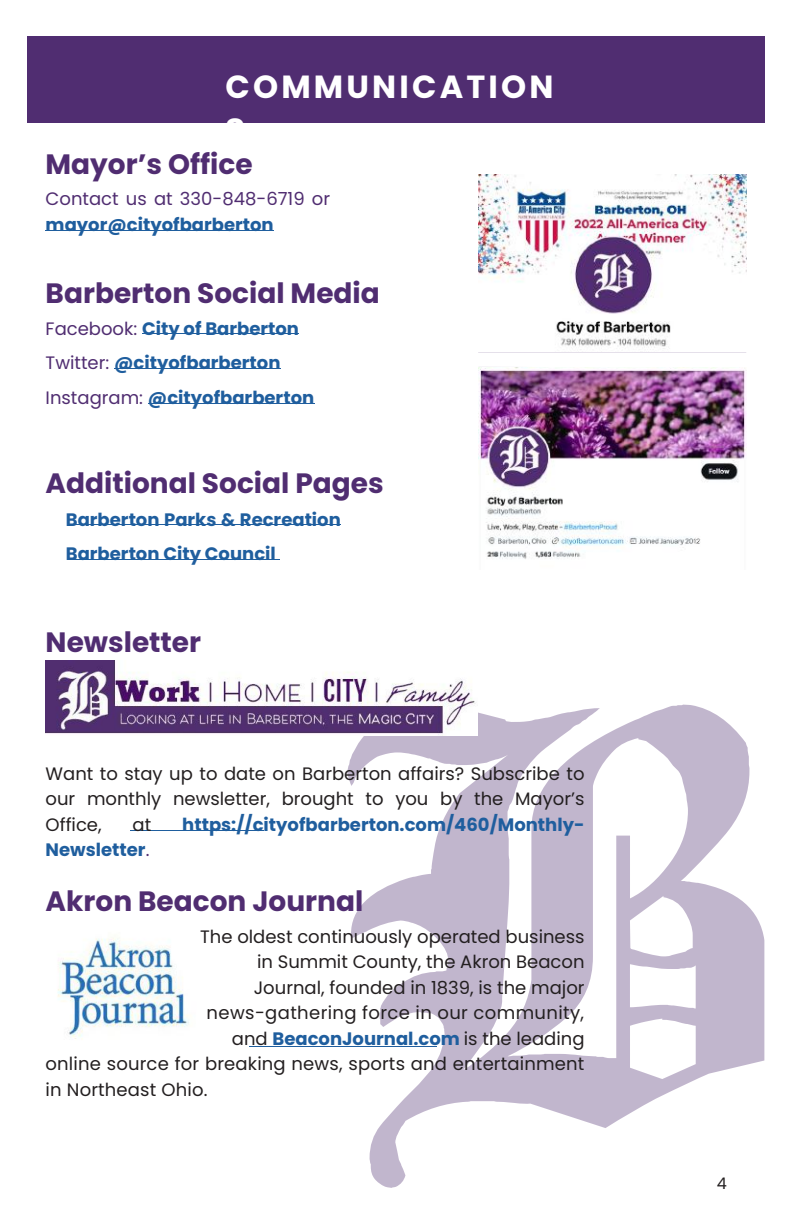
<style>
.page{position:relative;width:792px;height:1224px;background:#fff}
.page>*{position:absolute;margin:0;border:0;box-sizing:border-box;transform-origin:0 0}
.t1{font:700 32px/43.6px "Poppins";letter-spacing:.1em;color:#fff}
.t2{font:700 28px "Poppins";color:#502d71}
.t3{font:18px/25.6px "Poppins";color:#231f20;text-align:justify}
.t4{font:700 18px/34.4px "Poppins";color:#1f5e9e}
.t5{font:18px "Poppins";letter-spacing:.02em;color:#231f20}
.t6{font:18px "Poppins";color:#502d71}
.t7{font:16px "Poppins";color:#231f20}
.s1{font-weight:400;color:#502d71}
.s2{font-weight:400;color:#231f20}
</style>
<div class="page">
<hr style="left:46px;top:230px;width:228px;height:1px;background:#1f5e9e">
<hr style="left:70px;top:559px;width:210px;height:1px;background:#1f5e9e">
<hr style="left:114px;top:369px;width:167px;height:1px;background:#1f5e9e">
<hr style="left:142px;top:334px;width:157px;height:1px;background:#1f5e9e">
<hr style="left:148px;top:404px;width:166px;height:1px;background:#1f5e9e">
<div style="left:27px;top:36px;width:738px;height:86px;background:#502d71"></div>
<hr style="left:68px;top:524px;width:273px;height:1px;background:#1f5e9e">
<svg style="left:347px;top:704px;width:417px;height:484px"></svg>
<hr style="left:249px;top:1046px;width:188px;height:1px;background:#1f5e9e">
<img style="left:478px;top:367px;width:269px;height:192px">
<img style="left:478px;top:174px;width:269px;height:175px">
<img style="left:46px;top:661px;width:432px;height:75px">
<img style="left:57px;top:938px;width:132px;height:101px">
<hr style="left:130px;top:830px;width:134px;height:1px;background:#1f5e9e">
<h1 class="t1" style="left:225px;top:65px;width:330px">COMMUNICATION<br>S</h1>
<h2 class="t2" style="left:46px;top:144px;width:209px">Mayor’s Office</h2>
<p class="t6" style="left:46px;top:186px;width:286px">Contact us at 330-848-6719 or</p>
<p class="t4" style="left:46px;top:207px;width:230px">mayor@cityofbarberton</p>
<h2 class="t2" style="left:46px;top:274px;width:336px">Barberton Social Media</h2>
<p class="t4" style="left:46px;top:311px;width:270px"><span class="s1">Facebook:</span> City of Barberton<br><span class="s1">Twitter:</span> @cityofbarberton<br><span class="s1">Instagram:</span> @cityofbarberton</p>
<h2 class="t2" style="left:46px;top:464px;width:340px">Additional Social Pages</h2>
<p class="t4" style="left:66px;top:502px;width:277px">Barberton Parks &amp; Recreation<br>Barberton City Council</p>
<h2 class="t2" style="left:46px;top:622px;width:157px">Newsletter</h2>
<p class="t3" style="left:46px;top:760px;width:540px">Want to stay up to date on Barberton affairs? Subscribe to our monthly newsletter, brought to you by the Mayor’s Office,</p>
<p class="t3" style="left:133px;top:811px;width:20px">at</p>
<p class="t4" style="left:182px;top:807px;width:404px">https://cityofbarberton.com/460/Monthly-</p>
<p class="t4" style="left:46px;top:833px;width:105px">Newsletter<span class="s1">.</span></p>
<h2 class="t2" style="left:46px;top:882px;width:319px">Akron Beacon Journal</h2>
<p class="t3" style="left:200px;top:924px;width:386px">The oldest continuously operated business</p>
<p class="t3" style="left:257px;top:949px;width:329px">in Summit County, the Akron Beacon</p>
<p class="t3" style="left:254px;top:975px;width:332px">Journal, founded in 1839, is the major</p>
<p class="t5" style="left:207px;top:1001px;width:379px">news-gathering force in our community,</p>
<p class="t4" style="left:232px;top:1021px;width:354px"><span class="s2">and</span> BeaconJournal.com <span class="s2">is the leading</span></p>
<p class="t3" style="left:46px;top:1051px;width:540px">online source for breaking news, sports and entertainment</p>
<p class="t3" style="left:46px;top:1077px;width:163px">in Northeast Ohio.</p>
<p class="t7" style="left:717px;top:1173px;width:12px">4</p>
</div>
